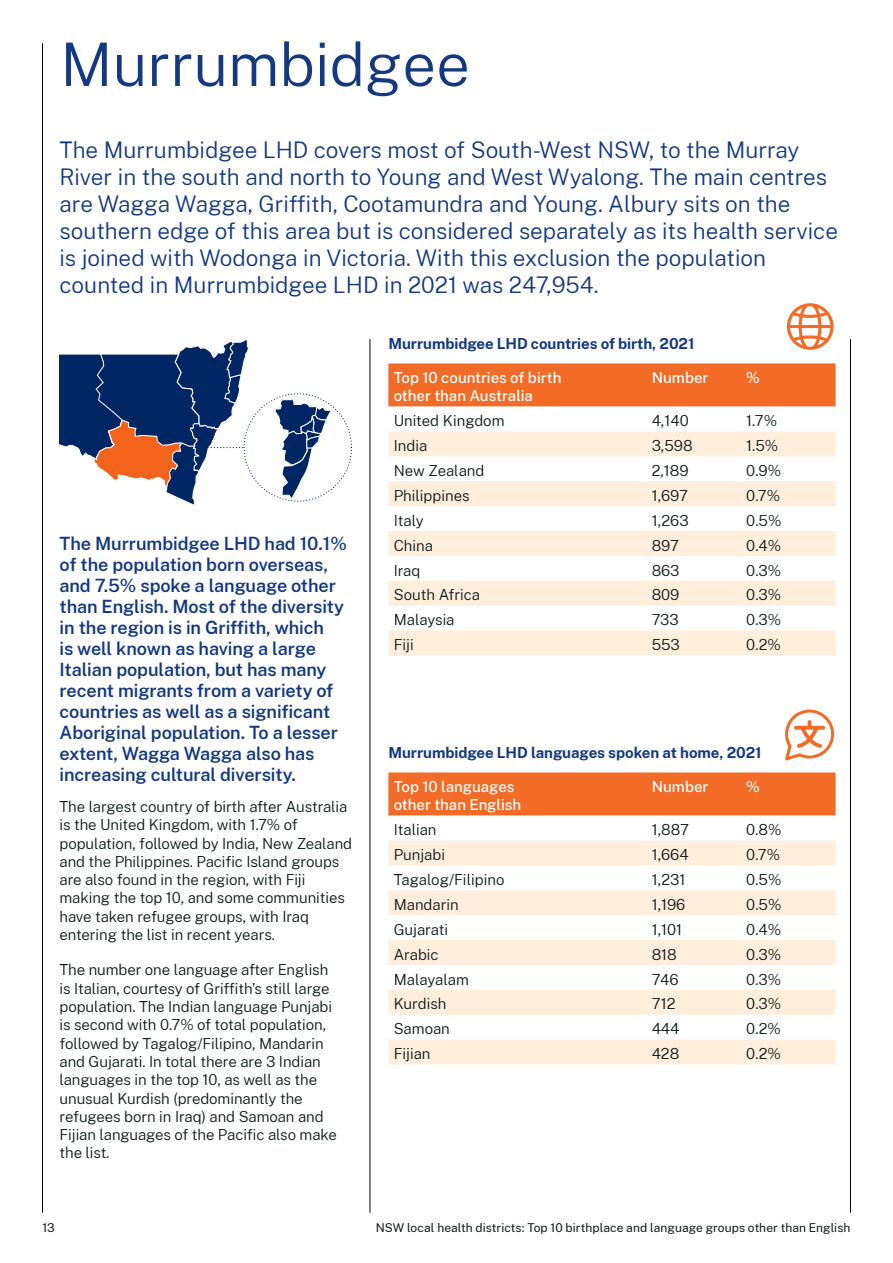
<style>
.page{position:relative;width:893px;height:1263px;background:#fff}
.page>*{position:absolute;margin:0;border:0;box-sizing:border-box;transform-origin:0 0}
.t1{font:300 60px "Public Sans";color:#15397f}
.t2{font:300 22.5px/27px "Public Sans";color:#15397f}
.t3{font:600 18px/21px "Public Sans";letter-spacing:-.005em;color:#15397f}
.t4{font:300 15px/18.3px "Public Sans";letter-spacing:-.005em;color:#0f1a18}
.t5{font:500 15px/18.3px "Public Sans";color:#fff}
.t6{font:700 15px "Public Sans";letter-spacing:-.005em;color:#15397f}
.t7{font:12px "Public Sans";letter-spacing:.005em;color:#0f1a18}
</style>
<div class="page">
<hr style="left:850px;top:339px;width:1px;height:873px;background:#000">
<hr style="left:370px;top:339px;width:1px;height:873px;background:#000">
<hr style="left:42px;top:43px;width:1px;height:1169px;background:#000">
<svg style="left:787px;top:303px;width:46px;height:47px"></svg>
<svg style="left:785px;top:709px;width:50px;height:52px"></svg>
<svg style="left:275px;top:399px;width:57px;height:101px"></svg>
<svg style="left:59px;top:339px;width:191px;height:166px"></svg>
<div style="left:388px;top:363px;width:448px;height:44px;background:#f36c27"></div>
<svg style="left:388px;top:431px;width:448px;height:224px;fill:#ffeedb"></svg>
<div style="left:388px;top:772px;width:448px;height:44px;background:#f36c27"></div>
<svg style="left:388px;top:840px;width:448px;height:224px;fill:#ffeedb"></svg>
<h1 class="t1" style="left:60px;top:23px;width:411px">Murrumbidgee</h1>
<p class="t2" style="left:60px;top:135px;width:780px">The Murrumbidgee LHD covers most of South-West NSW, to the Murray River in the south and north to Young and West Wyalong. The main centres are Wagga Wagga, Griffith, Cootamundra and Young. Albury sits on the southern edge of this area but is considered separately as its health service is joined with Wodonga in Victoria. With this exclusion the population counted in Murrumbidgee LHD in 2021 was 247,954.</p>
<p class="t3" style="left:60px;top:532px;width:289px">The Murrumbidgee LHD had 10.1% of the population born overseas, and 7.5% spoke a language other than English. Most of the diversity in the region is in Griffith, which<br>is well known as having a large<br>Italian population, but has many recent migrants from a variety of countries as well as a significant<br>Aboriginal population. To a lesser extent, Wagga Wagga also has increasing cultural diversity.</p>
<p class="t4" style="left:60px;top:797px;width:294px">The largest country of birth after Australia is the United Kingdom, with 1.7% of population, followed by India, New Zealand and the Philippines. Pacific Island groups are also found in the region, with Fiji making the top 10, and some communities have taken refugee groups, with Iraq entering the list in recent years.</p>
<p class="t4" style="left:60px;top:960px;width:279px">The number one language after English is Italian, courtesy of Griffith’s still large population. The Indian language Punjabi is second with 0.7% of total population, followed by Tagalog/Filipino, Mandarin and Gujarati. In total there are 3 Indian languages in the top 10, as well as the unusual Kurdish (predominantly the refugees born in Iraq) and Samoan and Fijian languages of the Pacific also make the list.</p>
<p class="t6" style="left:388px;top:332px;width:308px">Murrumbidgee LHD countries of birth, 2021</p>
<p class="t5" style="left:394px;top:368px;width:169px">Top 10 countries of birth other than Australia</p>
<p class="t5" style="left:652px;top:368px;width:58px">Number</p>
<p class="t5" style="left:746px;top:368px;width:15px">%</p>
<p class="t4" style="left:394px;top:411px;width:112px">United Kingdom</p>
<p class="t4" style="left:652px;top:411px;width:39px">4,140</p>
<p class="t4" style="left:746px;top:411px;width:32px">1.7%</p>
<p class="t4" style="left:394px;top:436px;width:35px">India</p>
<p class="t4" style="left:652px;top:436px;width:42px">3,598</p>
<p class="t4" style="left:746px;top:436px;width:34px">1.5%</p>
<p class="t4" style="left:394px;top:461px;width:92px">New Zealand</p>
<p class="t4" style="left:652px;top:461px;width:39px">2,189</p>
<p class="t4" style="left:746px;top:461px;width:36px">0.9%</p>
<p class="t4" style="left:394px;top:486px;width:77px">Philippines</p>
<p class="t4" style="left:652px;top:486px;width:38px">1,697</p>
<p class="t4" style="left:746px;top:486px;width:35px">0.7%</p>
<p class="t4" style="left:394px;top:510px;width:32px">Italy</p>
<p class="t4" style="left:652px;top:510px;width:38px">1,263</p>
<p class="t4" style="left:746px;top:510px;width:37px">0.5%</p>
<p class="t4" style="left:394px;top:535px;width:41px">China</p>
<p class="t4" style="left:652px;top:535px;width:29px">897</p>
<p class="t4" style="left:746px;top:535px;width:36px">0.4%</p>
<p class="t4" style="left:394px;top:560px;width:28px">Iraq</p>
<p class="t4" style="left:652px;top:560px;width:29px">863</p>
<p class="t4" style="left:746px;top:560px;width:36px">0.3%</p>
<p class="t4" style="left:394px;top:585px;width:88px">South Africa</p>
<p class="t4" style="left:652px;top:585px;width:29px">809</p>
<p class="t4" style="left:746px;top:585px;width:36px">0.3%</p>
<p class="t4" style="left:394px;top:610px;width:62px">Malaysia</p>
<p class="t4" style="left:652px;top:610px;width:29px">733</p>
<p class="t4" style="left:746px;top:610px;width:36px">0.3%</p>
<p class="t4" style="left:394px;top:635px;width:22px">Fiji</p>
<p class="t4" style="left:652px;top:635px;width:30px">553</p>
<p class="t4" style="left:746px;top:635px;width:36px">0.2%</p>
<p class="t6" style="left:388px;top:741px;width:375px">Murrumbidgee LHD languages spoken at home, 2021</p>
<p class="t5" style="left:394px;top:777px;width:129px">Top 10 languages other than English</p>
<p class="t5" style="left:652px;top:777px;width:58px">Number</p>
<p class="t5" style="left:746px;top:777px;width:15px">%</p>
<p class="t4" style="left:394px;top:820px;width:44px">Italian</p>
<p class="t4" style="left:652px;top:820px;width:39px">1,887</p>
<p class="t4" style="left:746px;top:820px;width:37px">0.8%</p>
<p class="t4" style="left:394px;top:845px;width:53px">Punjabi</p>
<p class="t4" style="left:652px;top:845px;width:39px">1,664</p>
<p class="t4" style="left:746px;top:845px;width:35px">0.7%</p>
<p class="t4" style="left:394px;top:870px;width:112px">Tagalog/Filipino</p>
<p class="t4" style="left:652px;top:870px;width:35px">1,231</p>
<p class="t4" style="left:746px;top:870px;width:37px">0.5%</p>
<p class="t4" style="left:394px;top:895px;width:67px">Mandarin</p>
<p class="t4" style="left:652px;top:895px;width:35px">1,196</p>
<p class="t4" style="left:746px;top:895px;width:37px">0.5%</p>
<p class="t4" style="left:394px;top:919px;width:56px">Gujarati</p>
<p class="t4" style="left:652px;top:919px;width:32px">1,101</p>
<p class="t4" style="left:746px;top:919px;width:36px">0.4%</p>
<p class="t4" style="left:394px;top:944px;width:46px">Arabic</p>
<p class="t4" style="left:652px;top:944px;width:27px">818</p>
<p class="t4" style="left:746px;top:944px;width:36px">0.3%</p>
<p class="t4" style="left:394px;top:969px;width:77px">Malayalam</p>
<p class="t4" style="left:652px;top:969px;width:28px">746</p>
<p class="t4" style="left:746px;top:969px;width:36px">0.3%</p>
<p class="t4" style="left:394px;top:994px;width:54px">Kurdish</p>
<p class="t4" style="left:652px;top:994px;width:26px">712</p>
<p class="t4" style="left:746px;top:994px;width:36px">0.3%</p>
<p class="t4" style="left:394px;top:1019px;width:58px">Samoan</p>
<p class="t4" style="left:652px;top:1019px;width:29px">444</p>
<p class="t4" style="left:746px;top:1019px;width:36px">0.2%</p>
<p class="t4" style="left:394px;top:1044px;width:38px">Fijian</p>
<p class="t4" style="left:652px;top:1044px;width:29px">428</p>
<p class="t4" style="left:746px;top:1044px;width:36px">0.2%</p>
<p class="t7" style="left:43px;top:1219px;width:14px">13</p>
<p class="t7" style="left:376px;top:1219px;width:476px">NSW local health districts: Top 10 birthplace and language groups other than English</p>
</div>
